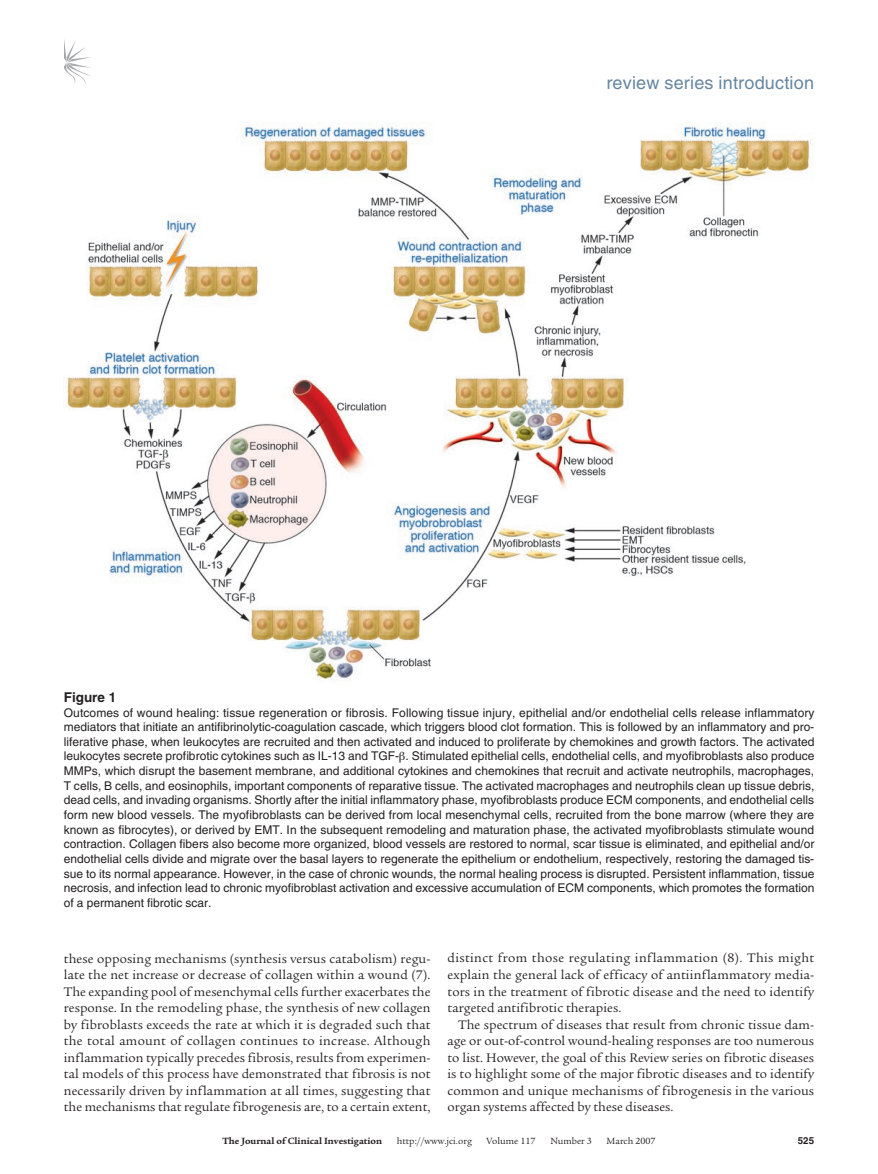
<style>
.page{position:relative;width:878px;height:1174px;background:#fff}
.page>*{position:absolute;margin:0;border:0;box-sizing:border-box;transform-origin:0 0}
.t1{font:18px "Helvetica LT Std";letter-spacing:.01em;color:#6686a1}
.t2{font:13.5px/16.5px "Legacy Serif Std";color:#231f20;text-align:justify}
.t3{font:700 13.5px "Helvetica LT Std";color:#231f20}
.t4{font:12px/14.7px "Helvetica LT Std";color:#231f20;text-align:justify}
.t5{font:9.75px "Legacy Serif Std";color:#231f20}
.t6{font:700 9.75px "Legacy Serif Std";color:#231f20}
.t7{font:700 9.75px "Helvetica LT Std";color:#231f20}
</style>
<div class="page">
<svg style="left:64px;top:39px;width:27px;height:46px"></svg>
<img style="left:65px;top:122px;width:747px;height:558px">
<h1 class="t1" style="left:606px;top:72px;width:209px">review series introduction</h1>
<p class="t3" style="left:64px;top:689px;width:54px">Figure 1</p>
<p class="t4" style="left:64px;top:705px;width:752px">Outcomes of wound healing: tissue regeneration or fibrosis. Following tissue injury, epithelial and/or endothelial cells release inflammatory mediators that initiate an antifibrinolytic-coagulation cascade, which triggers blood clot formation. This is followed by an inflammatory and pro&shy;liferative phase, when leukocytes are recruited and then activated and induced to proliferate by chemokines and growth factors. The activated leukocytes secrete profibrotic cytokines such as IL-13 and TGF- . Stimulated epithelial cells, endothelial cells, and myofibroblasts also produce MMPs, which disrupt the basement membrane, and additional cytokines and chemokines that recruit and activate neutrophils, macrophages, T cells, B cells, and eosinophils, important components of reparative tissue. The activated macrophages and neutrophils clean up tissue debris, dead cells, and invading organisms. Shortly after the initial inflammatory phase, myofibroblasts produce ECM components, and endothelial cells form new blood vessels. The myofibroblasts can be derived from local mesenchymal cells, recruited from the bone marrow (where they are known as fibrocytes), or derived by EMT. In the subsequent remodeling and maturation phase, the activated myofibroblasts stimulate wound contraction. Collagen fibers also become more organized, blood vessels are restored to normal, scar tissue is eliminated, and epithelial and/or endothelial cells divide and migrate over the basal layers to regenerate the epithelium or endothelium, respectively, restoring the damaged tis&shy;sue to its normal appearance. However, in the case of chronic wounds, the normal healing process is disrupted. Persistent inflammation, tissue necrosis, and infection lead to chronic myofibroblast activation and excessive accumulation of ECM components, which promotes the formation of a permanent fibrotic scar.</p>
<p class="t2" style="left:64px;top:950px;width:368px">these opposing mechanisms (synthesis versus catabolism) regu&shy;late the net increase or decrease of collagen within a wound (7).<br>The expanding pool of mesenchymal cells further exacerbates the response. In the remodeling phase, the synthesis of new collagen by fibroblasts exceeds the rate at which it is degraded such that the total amount of collagen continues to increase. Although inflammation typically precedes fibrosis, results from experimen&shy;tal models of this process have demonstrated that fibrosis is not necessarily driven by inflammation at all times, suggesting that the mechanisms that regulate fibrogenesis are, to a certain extent,</p>
<p class="t2" style="left:447px;top:950px;width:368px">distinct from those regulating inflammation (8). This might explain the general lack of efficacy of antiinflammatory media&shy;tors in the treatment of fibrotic disease and the need to identify targeted antifibrotic therapies.</p>
<p class="t2" style="left:447px;top:1016px;width:368px;text-indent:11px">The spectrum of diseases that result from chronic tissue dam&shy;age or out-of-control wound-healing responses are too numerous to list. However, the goal of this Review series on fibrotic diseases is to highlight some of the major fibrotic diseases and to identify common and unique mechanisms of fibrogenesis in the various organ systems affected by these diseases.</p>
<p class="t6" style="left:222px;top:1135px;width:161px">The Journal of Clinical Investigation</p>
<p class="t5" style="left:396px;top:1135px;width:77px">http://www.jci.org</p>
<p class="t5" style="left:486px;top:1135px;width:50px">Volume 117</p>
<p class="t5" style="left:550px;top:1135px;width:43px">Number 3</p>
<p class="t5" style="left:606px;top:1135px;width:51px">March 2007</p>
<p class="t7" style="left:797px;top:1134px;width:18px">525</p>
</div>
